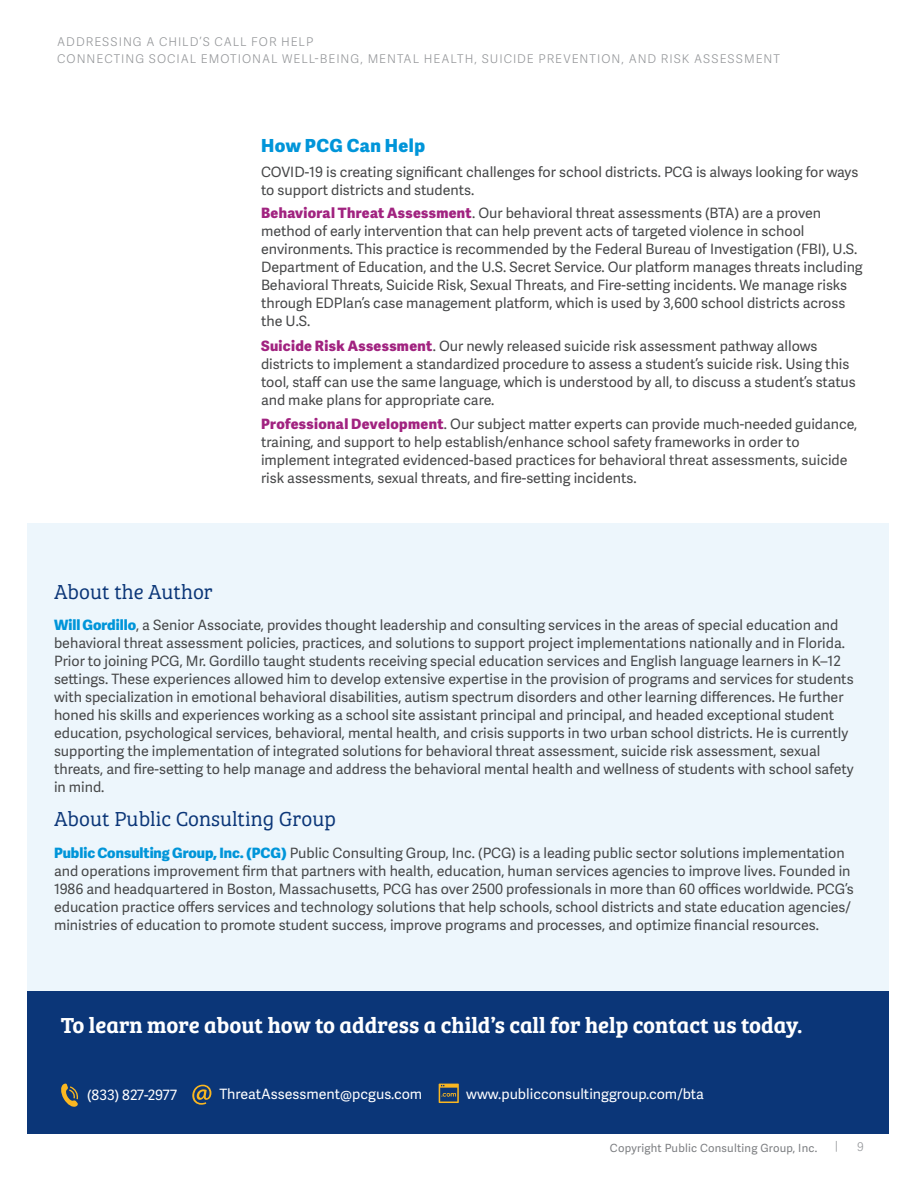
<style>
.page{position:relative;width:918px;height:1188px;background:#fff}
.page>*{position:absolute;margin:0;border:0;box-sizing:border-box;transform-origin:0 0}
.Contact_Us_Today{font:22.5px "Bree Serif Sb";color:#fff}
.Subject_Header{font:21px "Bree Serif Lt";color:#0b3678}
.Header_1{font:18px "Adelle Sans Eb";letter-spacing:.03em;color:#0095d9}
.Body_Copy{font:14.25px/18px "Adelle Sans";color:#464748}
.t1{font:14.25px "Adelle Sans";color:#fff}
.t2{font:12px/16.8px "Adelle Sans Lt";letter-spacing:.085em;color:#939598}
.t3{font:11.25px "Adelle Sans";letter-spacing:.02em;color:#7c7e81}
.s1{font-family:"Adelle Sans Eb";color:#a12380}
.s2{font-family:"Adelle Sans Eb";color:#0095d9}
</style>
<div class="page">
<div style="left:27px;top:991px;width:861px;height:143px;background:#0b3678"></div>
<svg style="left:61px;top:1084px;width:17px;height:23px"></svg>
<svg style="left:192px;top:1085px;width:19px;height:20px"></svg>
<svg style="left:439px;top:1084px;width:20px;height:19px"></svg>
<div style="left:27px;top:523px;width:861px;height:468px;background:#edf6fc"></div>
<p class="t2" style="left:57px;top:33px;width:724px">ADDRESSING A CHILD’S CALL FOR HELP<br>CONNECTING SOCIAL EMOTIONAL WELL-BEING, MENTAL HEALTH, SUICIDE PREVENTION, AND RISK ASSESSMENT</p>
<p class="Header_1" style="left:261px;top:132px;width:166px">How PCG Can Help</p>
<p class="Body_Copy" style="left:261px;top:162px;width:599px">COVID-19 is creating significant challenges for school districts. PCG is always looking for ways to support districts and students.</p>
<p class="Body_Copy" style="left:261px;top:203px;width:603px"><span class="s1">Behavioral Threat Assessment</span>. Our behavioral threat assessments (BTA) are a proven method of early intervention that can help prevent acts of targeted violence in school environments. This practice is recommended by the Federal Bureau of Investigation (FBI), U.S.<br>Department of Education, and the U.S. Secret Service. Our platform manages threats including Behavioral Threats, Suicide Risk, Sexual Threats, and Fire-setting incidents. We manage risks through EDPlan’s case management platform, which is used by 3,600 school districts across the U.S.</p>
<p class="Body_Copy" style="left:261px;top:336px;width:596px"><span class="s1">Suicide Risk Assessment</span>. Our newly released suicide risk assessment pathway allows districts to implement a standardized procedure to assess a student’s suicide risk. Using this tool, staff can use the same language, which is understood by all, to discuss a student’s status and make plans for appropriate care.</p>
<p class="Body_Copy" style="left:261px;top:415px;width:598px"><span class="s1">Professional Development</span>. Our subject matter experts can provide much-needed guidance, training, and support to help establish/enhance school safety frameworks in order to implement integrated evidenced-based practices for behavioral threat assessments, suicide risk assessments, sexual threats, and fire-setting incidents.</p>
<p class="Subject_Header" style="left:54px;top:577px;width:161px">About the Author</p>
<p class="Body_Copy" style="left:54px;top:616px;width:801px"><span class="s2">Will Gordillo</span>, a Senior Associate, provides thought leadership and consulting services in the areas of special education and behavioral threat assessment policies, practices, and solutions to support project implementations nationally and in Florida.<br>Prior to joining PCG, Mr. Gordillo taught students receiving special education services and English language learners in K–12 settings. These experiences allowed him to develop extensive expertise in the provision of programs and services for students with specialization in emotional behavioral disabilities, autism spectrum disorders and other learning differences. He further honed his skills and experiences working as a school site assistant principal and principal, and headed exceptional student education, psychological services, behavioral, mental health, and crisis supports in two urban school districts. He is currently supporting the implementation of integrated solutions for behavioral threat assessment, suicide risk assessment, sexual threats, and fire-setting to help manage and address the behavioral mental health and wellness of students with school safety in mind.</p>
<p class="Subject_Header" style="left:54px;top:804px;width:284px">About Public Consulting Group</p>
<p class="Body_Copy" style="left:54px;top:843px;width:801px"><span class="s2">Public Consulting Group, Inc. (PCG)</span> Public Consulting Group, Inc. (PCG) is a leading public sector solutions implementation and operations improvement firm that partners with health, education, human services agencies to improve lives. Founded in 1986 and headquartered in Boston, Massachusetts, PCG has over 2500 professionals in more than 60 offices worldwide. PCG’s education practice offers services and technology solutions that help schools, school districts and state education agencies/ ministries of education to promote student success, improve programs and processes, and optimize financial resources.</p>
<p class="Contact_Us_Today" style="left:61px;top:1008px;width:743px">To learn more about how to address a child’s call for help contact us today.</p>
<p class="t1" style="left:87px;top:1085px;width:91px">(833) 827-2977</p>
<p class="t1" style="left:219px;top:1084px;width:204px">ThreatAssessment@pcgus.com</p>
<p class="t1" style="left:466px;top:1083px;width:239px">www.publicconsultinggroup.com/bta</p>
<p class="t3" style="left:610px;top:1140px;width:209px">Copyright Public Consulting Group, Inc.</p>
<p class="t2" style="left:835px;top:1137px;width:5px">|</p>
<p class="t2" style="left:857px;top:1138px;width:8px">9</p>
</div>
